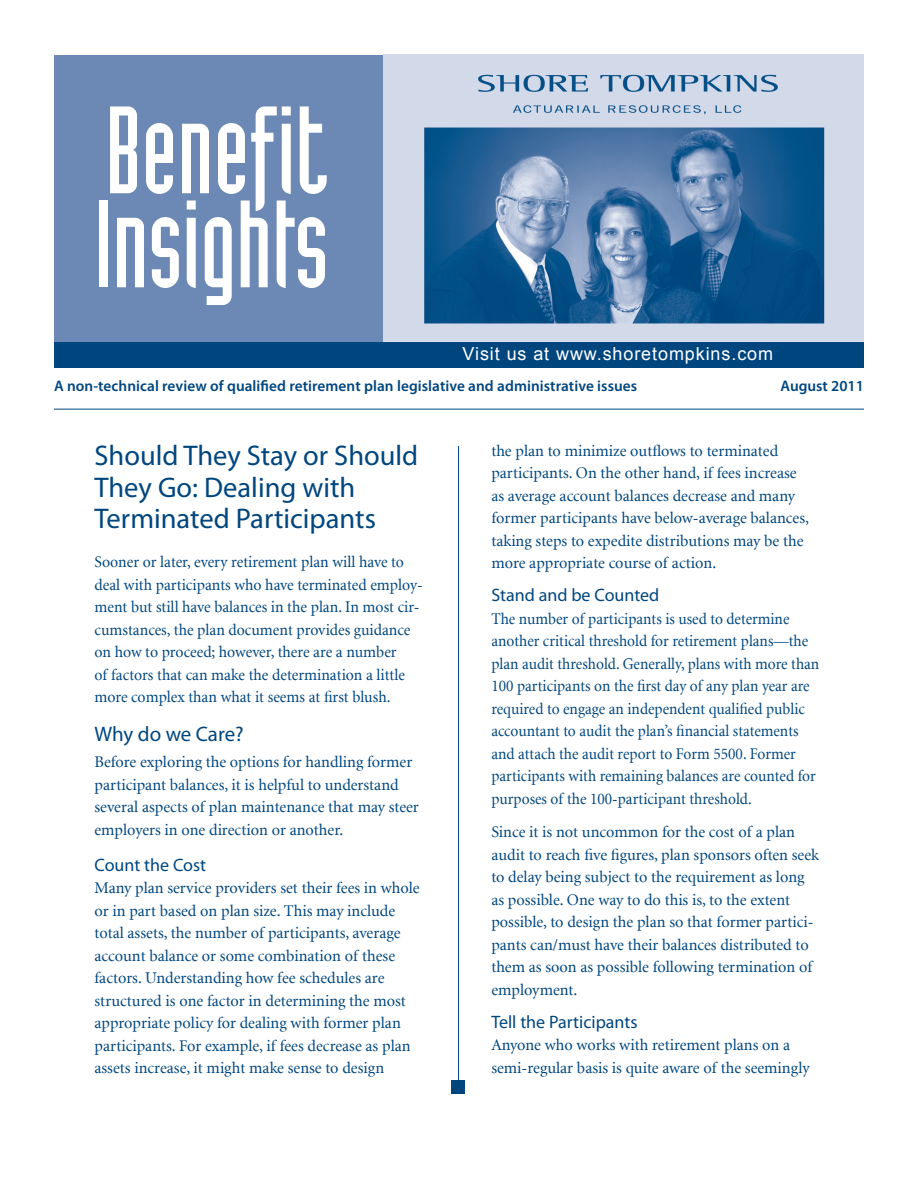
<style>
.page{position:relative;width:918px;height:1188px;background:#fff}
.page>*{position:absolute;margin:0;border:0;box-sizing:border-box;transform-origin:0 0}
.t1{font:121.5px/94.1px "Industria Solid";color:#fff}
.headline{font:28.5px/31.5px "Myriad Pro";color:#00467e}
.subhead{font:21px "Myriad Pro";letter-spacing:-.005em;color:#00467e}
.subhead_2{font:18px "Myriad Pro";color:#00467e}
.t2{font:18px "Arial";letter-spacing:.05em;color:#fff}
.body{font:16.2px/22.5px "Minion";color:#00467e}
.body-2{font:16.2px/22.5px "Minion";color:#00467e;scale:.95 1}
.t3{font:600 15.3px "Myriad Pro";letter-spacing:.005em;color:#00467e}
.s1{font-family:"Industria Solid A"}
</style>
<div class="page">
<hr style="left:458px;top:446px;width:1px;height:648px;background:#00467e">
<div style="left:452px;top:1080px;width:13px;height:14px;background:#00467e"></div>
<hr style="left:54px;top:409px;width:810px;height:1px;background:#00467e">
<div style="left:56px;top:57px;width:327px;height:290px;background:#6b89b4"></div>
<div style="left:54px;top:342px;width:810px;height:25px;background:#00467e"></div>
<img style="left:383px;top:55px;width:481px;height:286px">
<p class="t1" style="left:95px;top:103px;width:236px"><span class="s1">Benefit<br></span>Insights</p>
<p class="t2" style="left:463px;top:342px;width:312px">Visit us at www.shoretompkins.com</p>
<p class="t3" style="left:54px;top:376px;width:585px">A non-technical review of qualified retirement plan legislative and administrative issues</p>
<p class="t3" style="left:781px;top:376px;width:85px">August 2011</p>
<p class="headline" style="left:94px;top:440px;width:325px">Should They Stay or Should<br>They Go: Dealing with<br>Terminated Participants</p>
<p class="body" style="left:94px;top:552px;width:330px">Sooner or later, every retirement plan will have to deal with participants who have terminated employ&shy;ment but still have balances in the plan. In most cir&shy;cumstances, the plan document provides guidance on how to proceed; however, there are a number<br>of factors that can make the determination a little more complex than what it seems at first blush.</p>
<p class="subhead" style="left:94px;top:721px;width:151px">Why do we Care?</p>
<p class="body" style="left:94px;top:751px;width:326px">Before exploring the options for handling former participant balances, it is helpful to understand several aspects of plan maintenance that may steer employers in one direction or another.</p>
<p class="subhead_2" style="left:94px;top:853px;width:113px">Count the Cost</p>
<p class="body" style="left:94px;top:877px;width:327px">Many plan service providers set their fees in whole or in part based on plan size. This may include total assets, the number of participants, average account balance or some combination of these factors. Understanding how fee schedules are structured is one factor in determining the most appropriate policy for dealing with former plan participants. For example, if fees decrease as plan assets increase, it might make sense to design</p>
<p class="body" style="left:491px;top:440px;width:319px">the plan to minimize outflows to terminated participants. On the other hand, if fees increase as average account balances decrease and many former participants have below-average balances, taking steps to expedite distributions may be the more appropriate course of action.</p>
<p class="subhead_2" style="left:491px;top:584px;width:170px">Stand and be Counted</p>
<p class="body-2" style="left:491px;top:608px;width:347px">The number of participants is used to determine another critical threshold for retirement plans—the plan audit threshold. Generally, plans with more than 100 participants on the first day of any plan year are required to engage an independent qualified public accountant to audit the plan’s financial statements and attach the audit report to Form 5500. Former participants with remaining balances are counted for purposes of the 100-participant threshold.</p>
<p class="body" style="left:491px;top:821px;width:329px">Since it is not uncommon for the cost of a plan audit to reach five figures, plan sponsors often seek to delay being subject to the requirement as long as possible. One way to do this is, to the extent possible, to design the plan so that former partici&shy;pants can/must have their balances distributed to them as soon as possible following termination of employment.</p>
<p class="subhead_2" style="left:491px;top:1011px;width:148px">Tell the Participants</p>
<p class="body" style="left:491px;top:1035px;width:320px">Anyone who works with retirement plans on a semi-regular basis is quite aware of the seemingly</p>
</div>
